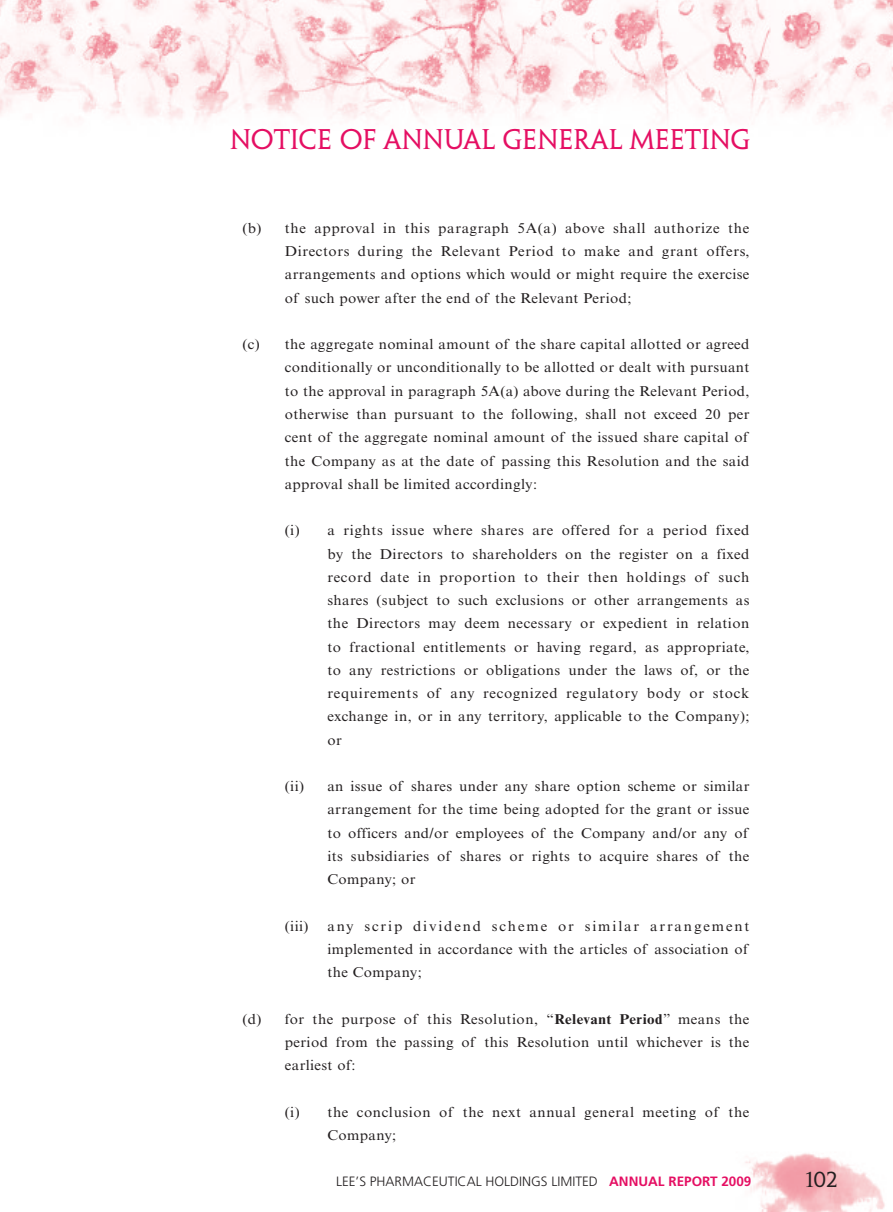
<style>
.page{position:relative;width:893px;height:1212px;background:#fff}
.page>*{position:absolute;margin:0;border:0;box-sizing:border-box;transform-origin:0 0}
.t1{font:25.5px "Penumbra Serif Std";color:#e50f63}
.t2{font:19.5px "Penumbra Serif Std";color:#231f20}
.t3{font:14.25px/23.2px "Times New Roman MT Std";letter-spacing:.025em;color:#231f20;text-align:justify;scale:1.05 1}
.t4{font:300 13.5px "Frutiger LT Std";color:#231f20}
.s1{font-weight:700}
.s2{font-weight:700;color:#e50f63}
</style>
<div class="page">
<img style="left:0;top:0;width:893px;height:1212px">
<h1 class="t1" style="left:230px;top:125px;width:522px">NOTICE OF ANNUAL GENERAL MEETING</h1>
<p class="t3" style="left:285px;top:218px;width:444px;text-indent:-43px">(b) the approval in this paragraph 5A(a) above shall authorize the Directors during the Relevant Period to make and grant offers, arrangements and options which would or might require the exercise of such power after the end of the Relevant Period;</p>
<p class="t3" style="left:285px;top:334px;width:444px;text-indent:-43px">(c) the aggregate nominal amount of the share capital allotted or agreed conditionally or unconditionally to be allotted or dealt with pursuant to the approval in paragraph 5A(a) above during the Relevant Period, otherwise than pursuant to the following, shall not exceed 20 per cent of the aggregate nominal amount of the issued share capital of the Company as at the date of passing this Resolution and the said approval shall be limited accordingly:</p>
<p class="t3" style="left:327px;top:520px;width:403px;text-indent:-43px">(i) a rights issue where shares are offered for a period fixed by the Directors to shareholders on the register on a fixed record date in proportion to their then holdings of such shares (subject to such exclusions or other arrangements as the Directors may deem necessary or expedient in relation to fractional entitlements or having regard, as appropriate, to any restrictions or obligations under the laws of, or the requirements of any recognized regulatory body or stock exchange in, or in any territory, applicable to the Company); or</p>
<p class="t3" style="left:285px;top:776px;width:20px">(ii)</p>
<p class="t3" style="left:327px;top:776px;width:403px">an issue of shares under any share option scheme or similar arrangement for the time being adopted for the grant or issue to officers and/or employees of the Company and/or any of its subsidiaries of shares or rights to acquire shares of the Company; or</p>
<p class="t3" style="left:285px;top:915px;width:24px">(iii)</p>
<p class="t3" style="left:327px;top:915px;width:403px">any scrip dividend scheme or similar arrangement implemented in accordance with the articles of association of the Company;</p>
<p class="t3" style="left:285px;top:1008px;width:444px;text-indent:-43px">(d) for the purpose of this Resolution, “<span class="s1">Relevant Period</span>” means the period from the passing of this Resolution until whichever is the earliest of:</p>
<p class="t3" style="left:327px;top:1101px;width:403px;text-indent:-43px">(i) the conclusion of the next annual general meeting of the<br>Company;</p>
<p class="t4" style="left:336px;top:1173px;width:417px">LEE’S PHARMACEUTICAL HOLDINGS LIMITED <span class="s2">ANNUAL REPORT 2009</span></p>
<h2 class="t2" style="left:806px;top:1168px;width:33px">102</h2>
</div>
